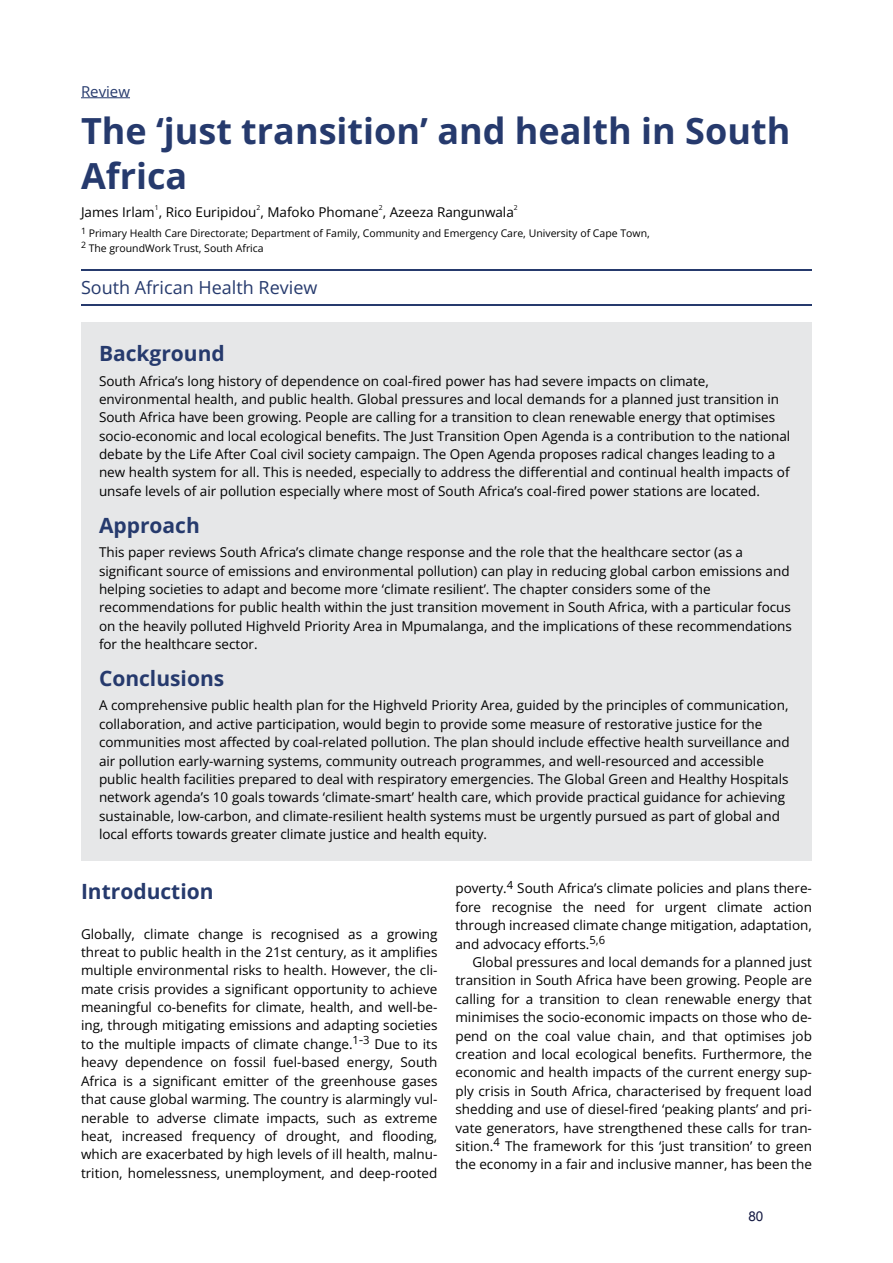
<style>
.page{position:relative;width:893px;height:1263px;background:#fff}
.page>*{position:absolute;margin:0;border:0;box-sizing:border-box;transform-origin:0 0}
.t1{font:700 36px/45px "Open Sans";color:#263a6d}
.t2{font:700 21px "Open Sans";color:#263a6d}
.t3{font:18px "Open Sans";color:#263a6d}
.t4{font:15px "Open Sans";color:#263a6d}
.t5{font:13.5px/18.5px "Open Sans";color:#000}
.t6{font:13.5px "Arial";color:#121740}
.t7{font:10.5px/14.2px "Open Sans";color:#000}
.t8{font:6.75px "Open Sans";color:#000}
</style>
<div class="page">
<hr style="left:81px;top:270px;width:731px;height:1px;background:#263a6d">
<hr style="left:81px;top:305px;width:731px;height:1px;background:#263a6d">
<div style="left:81px;top:323px;width:731px;height:538px;background:#e6e7e8"></div>
<hr style="left:81px;top:98px;width:49px;height:1px;background:#263a6d">
<p class="t4" style="left:81px;top:81px;width:50px">Review</p>
<p class="t1" style="left:81px;top:107px;width:711px">The ‘just transition’ and health in South<br>Africa</p>
<p class="t5" style="left:81px;top:203px;width:434px">James Irlam , Rico Euripidou , Mafoko Phomane , Azeeza Rangunwala</p>
<p class="t8" style="left:155px;top:203px;width:5px">1</p>
<p class="t8" style="left:257px;top:203px;width:5px">2</p>
<p class="t8" style="left:379px;top:203px;width:5px">2</p>
<p class="t8" style="left:514px;top:203px;width:5px">2</p>
<p class="t7" style="left:81px;top:226px;width:570px"><sup>1</sup> Primary Health Care Directorate; Department of Family, Community and Emergency Care, University of Cape Town,<br><sup>2</sup> The groundWork Trust, South Africa</p>
<p class="t3" style="left:81px;top:275px;width:238px">South African Health Review</p>
<h1 class="t2" style="left:99px;top:339px;width:127px">Background</h1>
<p class="t5" style="left:99px;top:371px;width:693px">South Africa’s long history of dependence on coal-fired power has had severe impacts on climate, environmental health, and public health. Global pressures and local demands for a planned just transition in South Africa have been growing. People are calling for a transition to clean renewable energy that optimises socio-economic and local ecological benefits. The Just Transition Open Agenda is a contribution to the national debate by the Life After Coal civil society campaign. The Open Agenda proposes radical changes leading to a new health system for all. This is needed, especially to address the differential and continual health impacts of unsafe levels of air pollution especially where most of South Africa’s coal-fired power stations are located.</p>
<h1 class="t2" style="left:99px;top:510px;width:102px">Approach</h1>
<p class="t5" style="left:99px;top:543px;width:694px">This paper reviews South Africa’s climate change response and the role that the healthcare sector (as a significant source of emissions and environmental pollution) can play in reducing global carbon emissions and helping societies to adapt and become more ‘climate resilient’. The chapter considers some of the recommendations for public health within the just transition movement in South Africa, with a particular focus on the heavily polluted Highveld Priority Area in Mpumalanga, and the implications of these recommendations for the healthcare sector.</p>
<h1 class="t2" style="left:99px;top:663px;width:127px">Conclusions</h1>
<p class="t5" style="left:99px;top:696px;width:692px">A comprehensive public health plan for the Highveld Priority Area, guided by the principles of communication, collaboration, and active participation, would begin to provide some measure of restorative justice for the communities most affected by coal-related pollution. The plan should include effective health surveillance and air pollution early-warning systems, community outreach programmes, and well-resourced and accessible public health facilities prepared to deal with respiratory emergencies. The Global Green and Healthy Hospitals network agenda’s 10 goals towards ‘climate-smart’ health care, which provide practical guidance for achieving sustainable, low-carbon, and climate-resilient health systems must be urgently pursued as part of global and local efforts towards greater climate justice and health equity.</p>
<h1 class="t2" style="left:81px;top:877px;width:134px">Introduction</h1>
<p class="t5" style="left:81px;top:924px;width:358px;text-align:justify">Globally, climate change is recognised as a growing threat to public health in the 21st century, as it amplifies multiple environmental risks to health. However, the cli&shy;mate crisis provides a significant opportunity to achieve meaningful co-benefits for climate, health, and well-be&shy;ing, through mitigating emissions and adapting societies to the multiple impacts of climate change.<sup>1</sup><sup>‑</sup><sup>3</sup> Due to its heavy dependence on fossil fuel-based energy, South Africa is a significant emitter of the greenhouse gases that cause global warming. The country is alarmingly vul&shy;nerable to adverse climate impacts, such as extreme heat, increased frequency of drought, and flooding, which are exacerbated by high levels of ill health, malnu&shy;trition, homelessness, unemployment, and deep-rooted</p>
<p class="t5" style="left:455px;top:879px;width:358px;text-align:justify">poverty.<sup>4</sup> South Africa’s climate policies and plans there&shy;fore recognise the need for urgent climate action through increased climate change mitigation, adaptation, and advocacy efforts.<sup>5,6</sup></p>
<p class="t5" style="left:455px;top:952px;width:358px;text-align:justify;text-indent:17px">Global pressures and local demands for a planned just transition in South Africa have been growing. People are calling for a transition to clean renewable energy that minimises the socio-economic impacts on those who de&shy;pend on the coal value chain, and that optimises job creation and local ecological benefits. Furthermore, the economic and health impacts of the current energy sup&shy;ply crisis in South Africa, characterised by frequent load shedding and use of diesel-fired ‘peaking plants’ and pri&shy;vate generators, have strengthened these calls for tran&shy;sition.<sup>4</sup> The framework for this ‘just transition’ to green the economy in a fair and inclusive manner, has been the</p>
<p class="t6" style="left:748px;top:1207px;width:17px">80</p>
</div>
